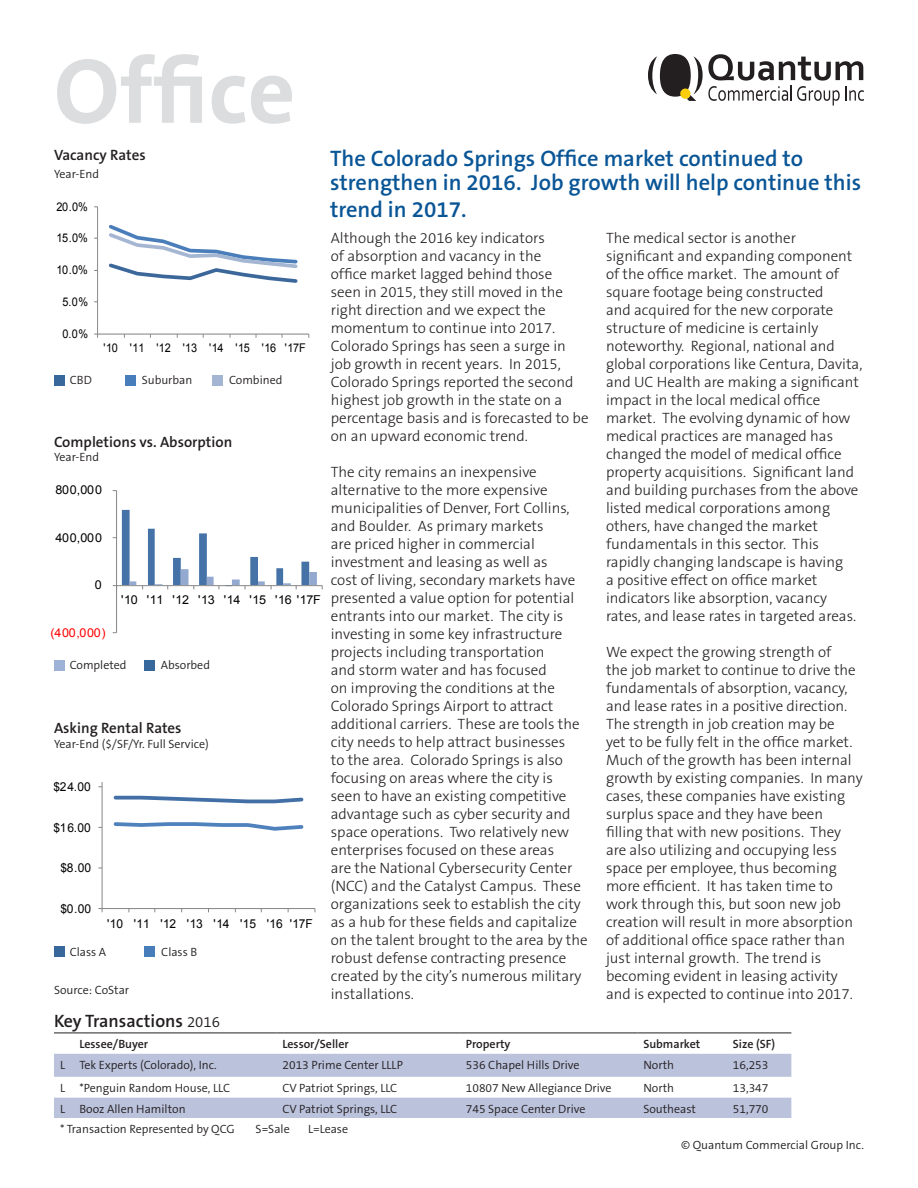
<style>
.page{position:relative;width:918px;height:1188px;background:#fff}
.page>*{position:absolute;margin:0;border:0;box-sizing:border-box;transform-origin:0 0}
.t1{font:700 93px "The Sans B7";color:#dcdddf}
.t2{font:600 22.5px/24px "The Sans B6";color:#095596}
.t3{font:600 18px "The Sans B6";color:#231f20}
.t4{font:300 15px/18px "The Sans B3";color:#231f20}
.t5{font:600 15px "The Sans B6";color:#231f20}
.t6{font:12.3px "Arial";letter-spacing:-.02em;color:#000}
.t7{font:12.3px "Arial";letter-spacing:.02em;color:#f00}
.t8{font:300 12px "The Sans B4";color:#231f20}
.t9{font:600 12px "The Sans B6";color:#231f20}
.t10{font:12px "Arial";letter-spacing:-.02em;color:#000;scale:.91 1}
.s1{font-family:"The Sans B4";font-weight:300;font-size:15px}
</style>
<div class="page">
<svg style="left:648px;top:54px;width:216px;height:52px"></svg>
<svg style="left:54px;top:1054px;width:737px;height:64px;fill:#bbc2dc"></svg>
<svg style="left:54px;top:1033px;width:19px;height:1px"></svg>
<hr style="left:73px;top:1033px;width:203px;height:1px;background:#231f20">
<hr style="left:276px;top:1033px;width:184px;height:1px;background:#231f20">
<hr style="left:460px;top:1033px;width:177px;height:1px;background:#231f20">
<hr style="left:637px;top:1033px;width:90px;height:1px;background:#231f20">
<hr style="left:727px;top:1033px;width:64px;height:1px;background:#231f20">
<div style="left:54px;top:375px;width:11px;height:11px;background:#37679b"></div>
<div style="left:125px;top:375px;width:11px;height:11px;background:#487dbc"></div>
<div style="left:212px;top:375px;width:11px;height:11px;background:#a4b5d3"></div>
<div style="left:144px;top:660px;width:11px;height:11px;background:#37679b"></div>
<div style="left:54px;top:660px;width:11px;height:11px;background:#9eb2d8"></div>
<div style="left:54px;top:946px;width:11px;height:11px;background:#37679b"></div>
<div style="left:144px;top:946px;width:11px;height:11px;background:#487dbc"></div>
<hr style="left:97px;top:207px;width:1px;height:127px;background:#868686">
<hr style="left:98px;top:334px;width:211px;height:1px;background:#868686">
<svg style="left:109px;top:225px;width:189px;height:58px"></svg>
<hr style="left:102px;top:782px;width:1px;height:127px;background:#868686">
<hr style="left:102px;top:908px;width:213px;height:1px;background:#868686">
<svg style="left:113px;top:795px;width:191px;height:9px"></svg>
<svg style="left:113px;top:822px;width:191px;height:9px"></svg>
<hr style="left:116px;top:491px;width:1px;height:142px;background:#868686">
<svg style="left:113px;top:510px;width:210px;height:79px"></svg>
<p class="t1" style="left:54px;top:41px;width:243px">Office</p>
<p class="t5" style="left:54px;top:147px;width:93px">Vacancy Rates</p>
<p class="t8" style="left:54px;top:168px;width:47px">Year-End</p>
<p class="t10" style="left:56px;top:198px;width:36px">20.0%</p>
<p class="t10" style="left:56px;top:230px;width:36px">15.0%</p>
<p class="t10" style="left:56px;top:262px;width:36px">10.0%</p>
<p class="t10" style="left:63px;top:294px;width:30px">5.0%</p>
<p class="t10" style="left:63px;top:326px;width:30px">0.0%</p>
<p class="t10" style="left:104px;top:340px;width:224px">'10 '11 '12 '13 '14 '15 '16 '17F</p>
<p class="t8" style="left:70px;top:374px;width:24px">CBD</p>
<p class="t8" style="left:142px;top:374px;width:52px">Suburban</p>
<p class="t8" style="left:229px;top:374px;width:55px">Combined</p>
<p class="t5" style="left:54px;top:434px;width:180px">Completions vs. Absorption</p>
<p class="t8" style="left:54px;top:451px;width:47px">Year-End</p>
<p class="t6" style="left:55px;top:482px;width:48px">800,000</p>
<p class="t6" style="left:55px;top:529px;width:48px">400,000</p>
<p class="t6" style="left:95px;top:577px;width:8px">0</p>
<p class="t7" style="left:50px;top:624px;width:57px">(400,000)</p>
<p class="t6" style="left:121px;top:592px;width:201px">'10 '11 '12 '13 '14 '15 '16 '17F</p>
<p class="t8" style="left:70px;top:658px;width:58px">Completed</p>
<p class="t8" style="left:161px;top:658px;width:51px">Absorbed</p>
<p class="t5" style="left:54px;top:720px;width:129px">Asking Rental Rates</p>
<p class="t8" style="left:54px;top:737px;width:156px">Year-End ($/SF/Yr. Full Service)</p>
<p class="t6" style="left:54px;top:779px;width:39px">$24.00</p>
<p class="t6" style="left:54px;top:819px;width:39px">$16.00</p>
<p class="t6" style="left:60px;top:860px;width:32px">$8.00</p>
<p class="t6" style="left:60px;top:901px;width:32px">$0.00</p>
<p class="t6" style="left:107px;top:916px;width:207px">'10 '11 '12 '13 '14 '15 '16 '17F</p>
<p class="t8" style="left:70px;top:945px;width:38px">Class A</p>
<p class="t8" style="left:161px;top:945px;width:38px">Class B</p>
<p class="t8" style="left:54px;top:984px;width:77px">Source: CoStar</p>
<p class="t2" style="left:330px;top:147px;width:533px">The Colorado Springs Office market continued to strengthen in 2016. Job growth will help continue this</p>
<p class="t2" style="left:330px;top:198px;width:138px">trend in 2017.</p>
<p class="t4" style="left:331px;top:230px;width:259px">Although the 2016 key indicators<br>of absorption and vacancy in the<br>office market lagged behind those<br>seen in 2015, they still moved in the right direction and we expect the momentum to continue into 2017.<br>Colorado Springs has seen a surge in job growth in recent years. In 2015, Colorado Springs reported the second highest job growth in the state on a percentage basis and is forecasted to be on an upward economic trend.</p>
<p class="t4" style="left:331px;top:464px;width:258px">The city remains an inexpensive alternative to the more expensive municipalities of Denver, Fort Collins, and Boulder. As primary markets<br>are priced higher in commercial investment and leasing as well as<br>cost of living, secondary markets have presented a value option for potential entrants into our market. The city is investing in some key infrastructure projects including transportation<br>and storm water and has focused<br>on improving the conditions at the Colorado Springs Airport to attract additional carriers. These are tools the city needs to help attract businesses<br>to the area. Colorado Springs is also focusing on areas where the city is<br>seen to have an existing competitive advantage such as cyber security and space operations. Two relatively new enterprises focused on these areas<br>are the National Cybersecurity Center (NCC) and the Catalyst Campus. These organizations seek to establish the city as a hub for these fields and capitalize on the talent brought to the area by the robust defense contracting presence created by the city’s numerous military installations.</p>
<p class="t4" style="left:606px;top:230px;width:258px">The medical sector is another significant and expanding component of the office market. The amount of square footage being constructed<br>and acquired for the new corporate structure of medicine is certainly noteworthy. Regional, national and global corporations like Centura, Davita, and UC Health are making a significant impact in the local medical office market. The evolving dynamic of how medical practices are managed has changed the model of medical office property acquisitions. Significant land and building purchases from the above listed medical corporations among others, have changed the market fundamentals in this sector. This rapidly changing landscape is having<br>a positive effect on office market indicators like absorption, vacancy rates, and lease rates in targeted areas.</p>
<p class="t4" style="left:606px;top:644px;width:258px">We expect the growing strength of<br>the job market to continue to drive the fundamentals of absorption, vacancy, and lease rates in a positive direction.<br>The strength in job creation may be<br>yet to be fully felt in the office market.<br>Much of the growth has been internal growth by existing companies. In many cases, these companies have existing surplus space and they have been filling that with new positions. They are also utilizing and occupying less space per employee, thus becoming more efficient. It has taken time to work through this, but soon new job creation will result in more absorption of additional office space rather than just internal growth. The trend is becoming evident in leasing activity and is expected to continue into 2017.</p>
<p class="t3" style="left:54px;top:1011px;width:168px">Key Transactions <span class="s1">2016</span></p>
<p class="t9" style="left:79px;top:1037px;width:70px">Lessee/Buyer</p>
<p class="t9" style="left:282px;top:1037px;width:68px">Lessor/Seller</p>
<p class="t9" style="left:466px;top:1037px;width:46px">Property</p>
<p class="t9" style="left:643px;top:1037px;width:59px">Submarket</p>
<p class="t9" style="left:733px;top:1037px;width:44px">Size (SF)</p>
<p class="t8" style="left:60px;top:1058px;width:7px">L</p>
<p class="t8" style="left:79px;top:1058px;width:139px">Tek Experts (Colorado), Inc.</p>
<p class="t8" style="left:282px;top:1058px;width:122px">2013 Prime Center LLLP</p>
<p class="t8" style="left:466px;top:1058px;width:115px">536 Chapel Hills Drive</p>
<p class="t8" style="left:643px;top:1058px;width:32px">North</p>
<p class="t8" style="left:733px;top:1058px;width:37px">16,253</p>
<p class="t8" style="left:60px;top:1081px;width:7px">L</p>
<p class="t8" style="left:79px;top:1081px;width:152px">*Penguin Random House, LLC</p>
<p class="t8" style="left:282px;top:1081px;width:116px">CV Patriot Springs, LLC</p>
<p class="t8" style="left:466px;top:1081px;width:147px">10807 New Allegiance Drive</p>
<p class="t8" style="left:643px;top:1081px;width:32px">North</p>
<p class="t8" style="left:733px;top:1081px;width:37px">13,347</p>
<p class="t8" style="left:60px;top:1102px;width:7px">L</p>
<p class="t8" style="left:79px;top:1102px;width:108px">Booz Allen Hamilton</p>
<p class="t8" style="left:282px;top:1102px;width:116px">CV Patriot Springs, LLC</p>
<p class="t8" style="left:466px;top:1102px;width:121px">745 Space Center Drive</p>
<p class="t8" style="left:643px;top:1102px;width:54px">Southeast</p>
<p class="t8" style="left:733px;top:1102px;width:37px">51,770</p>
<p class="t8" style="left:60px;top:1123px;width:176px">* Transaction Represented by QCG</p>
<p class="t8" style="left:256px;top:1123px;width:36px">S=Sale</p>
<p class="t8" style="left:308px;top:1123px;width:42px">L=Lease</p>
<p class="t8" style="left:681px;top:1139px;width:184px">© Quantum Commercial Group Inc.</p>
</div>
